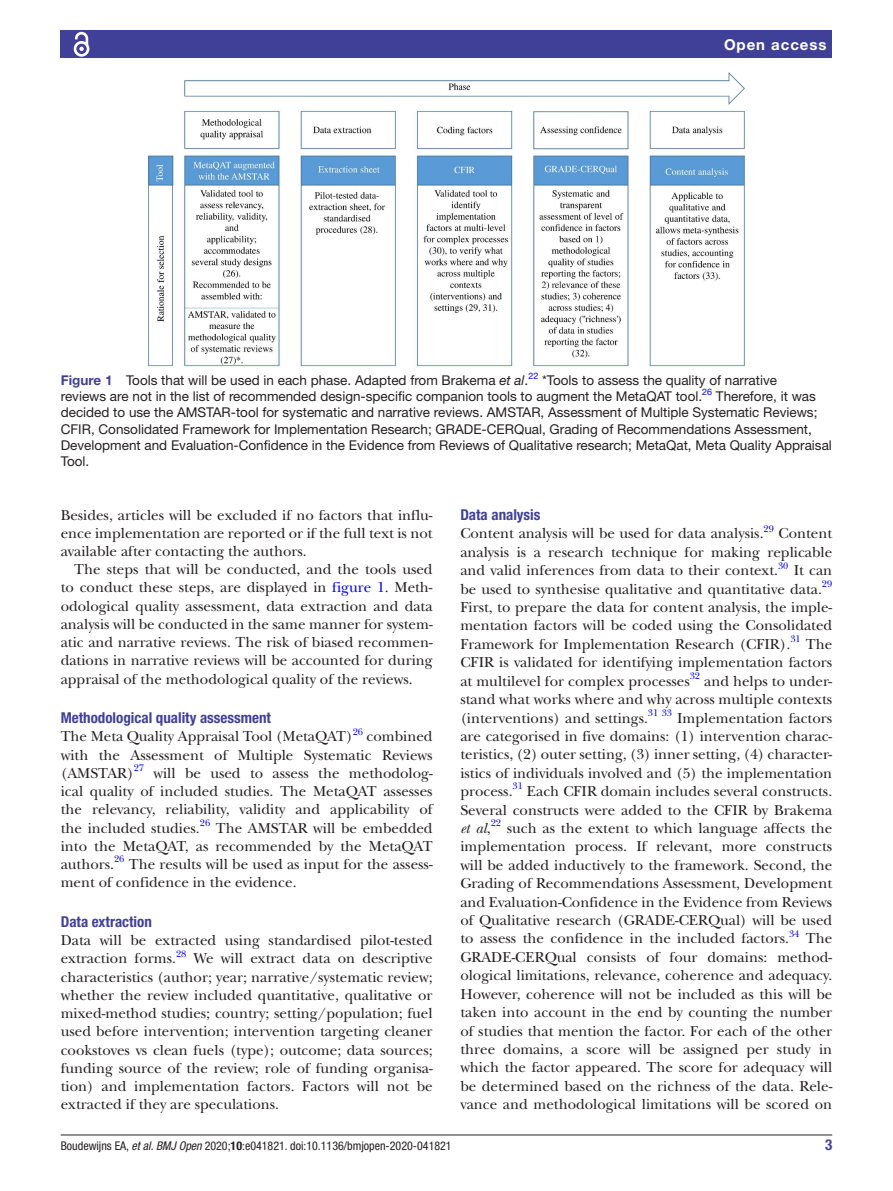
<style>
.page{position:relative;width:893px;height:1191px;background:#fff}
.page>*{position:absolute;margin:0;border:0;box-sizing:border-box;transform-origin:0 0}
.t1{font:15px/18.5px "New Baskerville";color:#231f20;text-align:justify}
.t2{font:700 condensed 15px "Helvetica Neue LT Std";color:#414099}
.t3{font:700 15px "Helvetica Neue LT Std";letter-spacing:.065em;color:#fff}
.t4{font:13.5px/16.2px "Helvetica Neue LT Std";color:#231f20}
.t5{font:condensed 12px "Helvetica Neue LT Std";color:#231f20}
.t6{font:9.9px "New Baskerville";color:#00f}
.s1{font-weight:700;color:#414099}
.s2{font-style:italic}
.s3{color:#00f}
.s4{font-weight:700}
</style>
<div class="page">
<hr style="left:61px;top:1134px;width:771px;height:1px;background:#231f20">
<div style="left:61px;top:31px;width:771px;height:27px;background:#414099"></div>
<svg style="left:73px;top:31px;width:17px;height:26px"></svg>
<img style="left:149px;top:73px;width:595px;height:294px">
<p class="t3" style="left:724px;top:35px;width:104px">Open access</p>
<p class="t4" style="left:61px;top:372px;width:773px"><span class="s1">Figure 1</span> Tools that will be used in each phase. Adapted from Brakema <span class="s2">et al</span>.<sup>22</sup> *Tools to assess the quality of narrative<br>reviews are not in the list of recommended design-specific companion tools to augment the MetaQAT tool.<sup>26</sup> Therefore, it was decided to use the AMSTAR-tool for systematic and narrative reviews. AMSTAR, Assessment of Multiple Systematic Reviews; CFIR, Consolidated Framework for Implementation Research; GRADE-CERQual, Grading of Recommendations Assessment, Development and Evaluation-Confidence in the Evidence from Reviews of Qualitative research; MetaQat, Meta Quality Appraisal Tool.</p>
<p class="t1" style="left:61px;top:506px;width:373px">Besides, articles will be excluded if no factors that influ&shy;ence implementation are reported or if the full text is not available after contacting the authors.</p>
<p class="t1" style="left:61px;top:560px;width:373px;text-indent:14px">The steps that will be conducted, and the tools used to conduct these steps, are displayed in <span class="s3">figure 1</span>. Meth&shy;odological quality assessment, data extraction and data analysis will be conducted in the same manner for system&shy;atic and narrative reviews. The risk of biased recommen&shy;dations in narrative reviews will be accounted for during appraisal of the methodological quality of the reviews.</p>
<p class="t2" style="left:61px;top:709px;width:212px">Methodological quality assessment</p>
<p class="t1" style="left:61px;top:727px;width:294px">The Meta Quality Appraisal Tool (MetaQAT)</p>
<p class="t6" style="left:353px;top:725px;width:12px">26</p>
<p class="t1" style="left:61px;top:727px;width:373px;text-indent:306px">combined with the Assessment of Multiple Systematic Reviews (AMSTAR)<sup>27</sup></p>
<p class="t1" style="left:61px;top:764px;width:373px;text-indent:93px">will be used to assess the methodolog&shy;ical quality of included studies. The MetaQAT assesses the relevancy, reliability, validity and applicability of the included studies.</p>
<p class="t6" style="left:200px;top:817px;width:12px">26</p>
<p class="t1" style="left:61px;top:818px;width:373px;text-indent:155px">The AMSTAR will be embedded into the MetaQAT, as recommended by the MetaQAT authors.</p>
<p class="t6" style="left:114px;top:853px;width:12px">26</p>
<p class="t1" style="left:61px;top:855px;width:373px;text-indent:68px">The results will be used as input for the assess&shy;ment of confidence in the evidence.</p>
<p class="t2" style="left:61px;top:912px;width:93px">Data extraction</p>
<p class="t1" style="left:61px;top:931px;width:373px">Data will be extracted using standardised pilot-tested extraction forms.</p>
<p class="t6" style="left:176px;top:947px;width:12px">28</p>
<p class="t1" style="left:61px;top:949px;width:373px;text-indent:133px">We will extract data on descriptive characteristics (author; year; narrative/systematic review; whether the review included quantitative, qualitative or mixed-method studies; country; setting/population; fuel used before intervention; intervention targeting cleaner cookstoves vs clean fuels (type); outcome; data sources; funding source of the review; role of funding organisa&shy;tion) and implementation factors. Factors will not be extracted if they are speculations.</p>
<p class="t2" style="left:460px;top:505px;width:82px">Data analysis</p>
<p class="t1" style="left:460px;top:524px;width:305px">Content analysis will be used for data analysis.</p>
<p class="t6" style="left:764px;top:523px;width:12px">29</p>
<p class="t1" style="left:460px;top:524px;width:373px;text-indent:318px">Content analysis is a research technique for making replicable and valid inferences from data to their context.</p>
<p class="t6" style="left:778px;top:559px;width:12px">30</p>
<p class="t1" style="left:460px;top:561px;width:373px;text-indent:333px">It can be used to synthesise qualitative and quantitative data.<sup>29<br></sup>First, to prepare the data for content analysis, the imple&shy;mentation factors will be coded using the Consolidated Framework for Implementation Research (CFIR).</p>
<p class="t6" style="left:790px;top:633px;width:12px">31</p>
<p class="t1" style="left:460px;top:635px;width:373px;text-indent:345px">The CFIR is validated for identifying implementation factors at multilevel for complex processes</p>
<p class="t6" style="left:690px;top:670px;width:12px">32</p>
<p class="t1" style="left:460px;top:671px;width:373px;text-indent:244px">and helps to under&shy;stand what works where and why across multiple contexts (interventions) and settings.<sup>31</sup> <sup>33</sup> Implementation factors are categorised in five domains: (1) intervention charac&shy;teristics, (2) outer setting, (3) inner setting, (4) character&shy;istics of individuals involved and (5) the implementation process.</p>
<p class="t6" style="left:513px;top:780px;width:12px">31</p>
<p class="t1" style="left:460px;top:782px;width:373px;text-indent:67px">Each CFIR domain includes several constructs.<br>Several constructs were added to the CFIR by Brakema <span class="s2">et al</span>,</p>
<p class="t6" style="left:491px;top:817px;width:12px">22</p>
<p class="t1" style="left:460px;top:819px;width:373px;text-indent:46px">such as the extent to which language affects the implementation process. If relevant, more constructs will be added inductively to the framework. Second, the Grading of Recommendations Assessment, Development and Evaluation-Confidence in the Evidence from Reviews of Qualitative research (GRADE-CERQual) will be used to assess the confidence in the included factors.</p>
<p class="t6" style="left:789px;top:927px;width:12px">34</p>
<p class="t1" style="left:460px;top:929px;width:373px;text-indent:345px">The GRADE-CERQual consists of four domains: method&shy;ological limitations, relevance, coherence and adequacy.<br>However, coherence will not be included as this will be taken into account in the end by counting the number of studies that mention the factor. For each of the other three domains, a score will be assigned per study in which the factor appeared. The score for adequacy will be determined based on the richness of the data. Rele&shy;vance and methodological limitations will be scored on</p>
<p class="t5" style="left:61px;top:1138px;width:392px">Boudewijns EA, <span class="s2">et al</span>. <span class="s2">BMJ Open</span> 2020;<span class="s4">10</span>:e041821. doi:10.1136/bmjopen-2020-041821</p>
<p class="t2" style="left:825px;top:1135px;width:9px">3</p>
</div>
